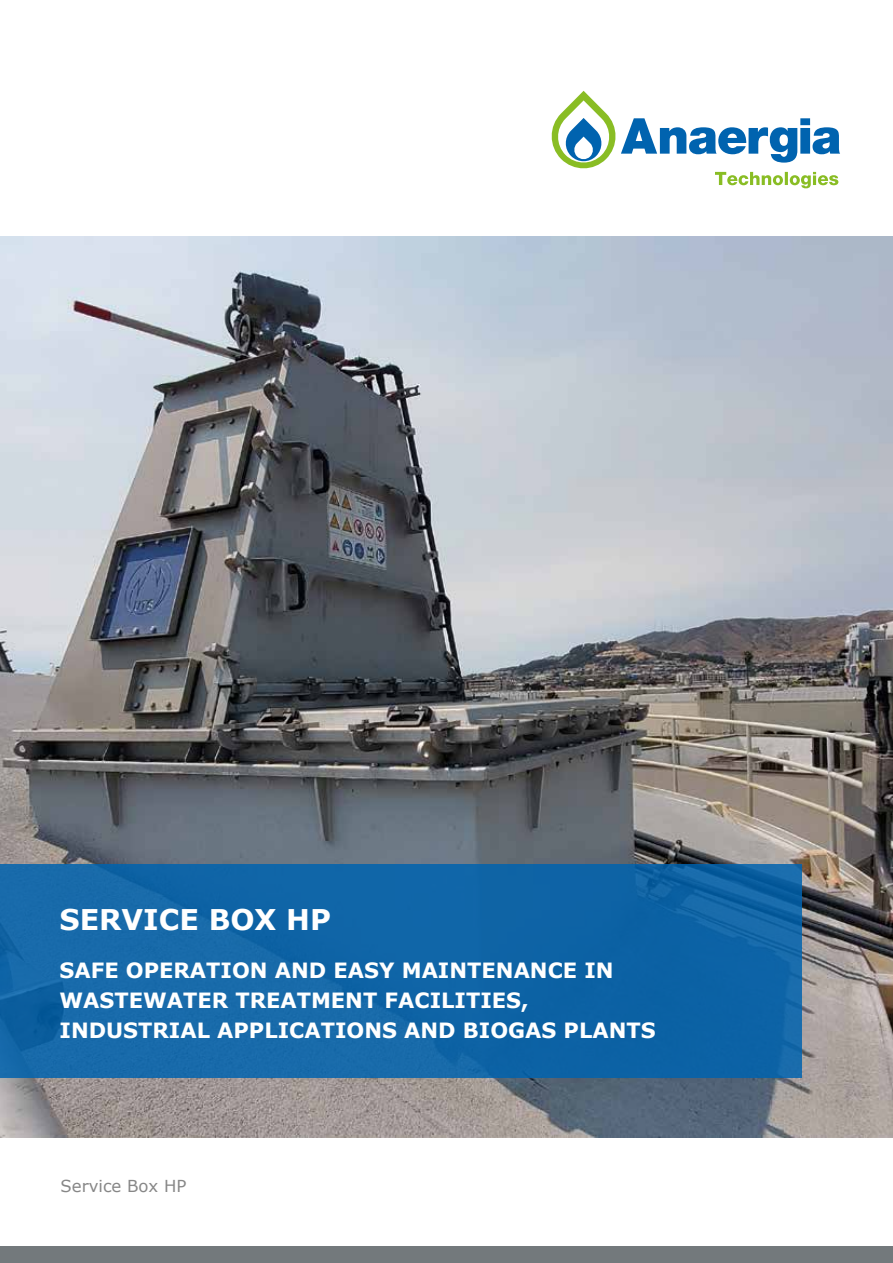
<style>
.page{position:relative;width:893px;height:1263px;background:#fff}
.page>*{position:absolute;margin:0;border:0;box-sizing:border-box;transform-origin:0 0}
.t1{font:700 28.5px "Verdana";color:#fff}
.t2{font:700 21px/30px "Verdana";color:#fff}
.t3{font:16.5px "Verdana";color:#878787}
</style>
<div class="page">
<div style="left:0;top:1246px;width:893px;height:17px;background:#73797c"></div>
<img style="left:0;top:236px;width:893px;height:901px">
<div style="left:0;top:864px;width:801px;height:214px;background:#1065a7"></div>
<svg style="left:551px;top:91px;width:289px;height:97px"></svg>
<h1 class="t1" style="left:60px;top:899px;width:273px">SERVICE BOX HP</h1>
<p class="t2" style="left:60px;top:955px;width:598px">SAFE OPERATION AND EASY MAINTENANCE IN<br>WASTEWATER TREATMENT FACILITIES,<br>INDUSTRIAL APPLICATIONS AND BIOGAS PLANTS</p>
<p class="t3" style="left:61px;top:1175px;width:127px">Service Box HP</p>
</div>
